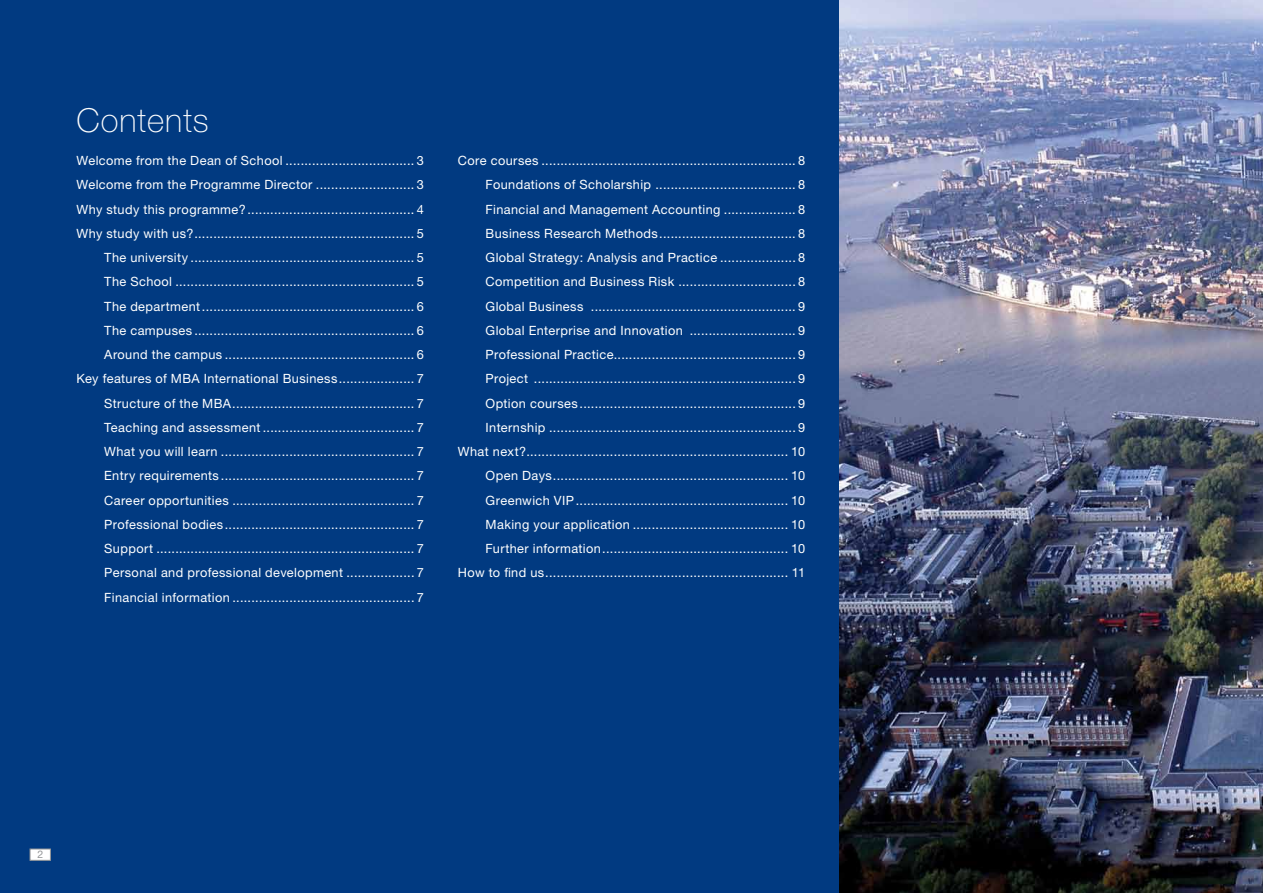
<style>
.page{position:relative;width:1263px;height:893px;background:#013a81}
.page>*{position:absolute;margin:0;border:0;box-sizing:border-box;transform-origin:0 0}
.t1{font:100 33px "Helvetica Neue";letter-spacing:.03em;color:#fff}
.t2{font:12.75px/24.3px "Helvetica Neue";letter-spacing:.03em;color:#fff;text-align:right}
.t3{font:10.5px "Helvetica Neue";color:#939598}
</style>
<div class="page">
<img style="left:840px;top:0;width:423px;height:893px">
<div style="left:30px;top:849px;width:21px;height:12px;background:#fff;border:1px solid #939598"></div>
<h1 class="t1" style="left:77px;top:102px;width:134px">Contents</h1>
<p class="t2" style="left:77px;top:148px;width:349px">Welcome from the Dean of School .................................. 3<br>Welcome from the Programme Director .......................... 3<br>Why study this programme?............................................ 4<br>Why study with us?.......................................................... 5<br>The university ........................................................... 5<br>The School ............................................................... 5<br>The department........................................................ 6<br>The campuses .......................................................... 6<br>Around the campus .................................................. 6<br>Key features of MBA International Business.................... 7<br>Structure of the MBA................................................ 7<br>Teaching and assessment ........................................ 7<br>What you will learn ................................................... 7<br>Entry requirements ................................................... 7<br>Career opportunities ................................................ 7<br>Professional bodies.................................................. 7<br>Support .................................................................... 7<br>Personal and professional development .................. 7<br>Financial information ................................................ 7</p>
<p class="t2" style="left:458px;top:148px;width:349px">Core courses ................................................................... 8<br>Foundations of Scholarship ..................................... 8<br>Financial and Management Accounting ................... 8<br>Business Research Methods.................................... 8<br>Global Strategy: Analysis and Practice .................... 8<br>Competition and Business Risk ............................... 8<br>Global Business ...................................................... 9<br>Global Enterprise and Innovation ............................ 9<br>Professional Practice................................................ 9<br>Project ..................................................................... 9<br>Option courses......................................................... 9<br>Internship ................................................................. 9<br>What next?..................................................................... 10<br>Open Days.............................................................. 10<br>Greenwich VIP........................................................ 10<br>Making your application ......................................... 10<br>Further information................................................. 10<br>How to find us................................................................ 11</p>
<p class="t3" style="left:37px;top:848px;width:7px">2</p>
</div>
